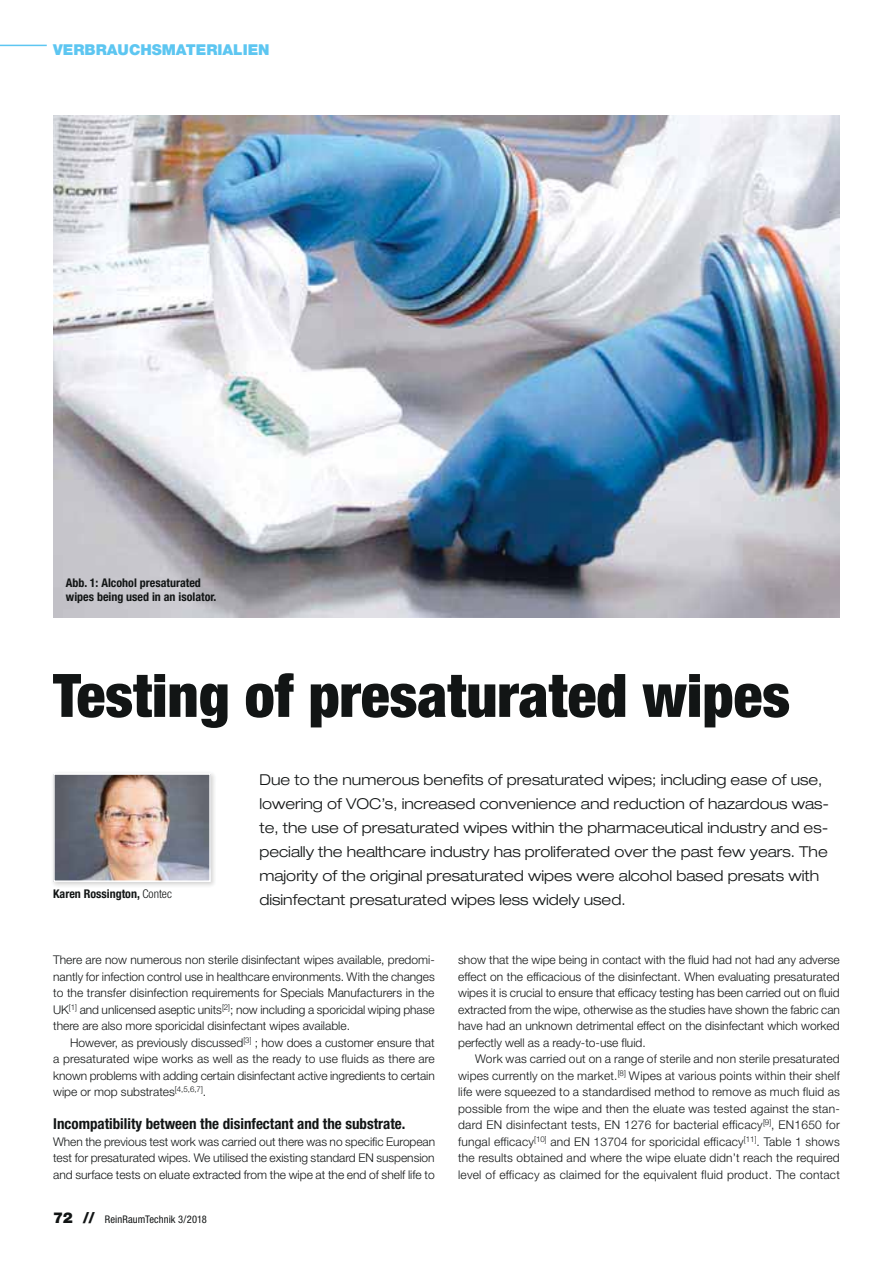
<style>
.page{position:relative;width:893px;height:1263px;background:#fff}
.page>*{position:absolute;margin:0;border:0;box-sizing:border-box;transform-origin:0 0}
.t1{font:900 condensed 60px "Helvetica Neue LT Std";color:#121515}
.t2{font:300 expanded 15px/24px "Helvetica Neue LT Std";color:#121515}
.t3{font:700 condensed 15px "Helvetica Neue LT Std";color:#121515}
.t4{font:900 15px "Helvetica Neue LT Std";color:#5dc6f1}
.t5{font:300 12px/16.5px "Helvetica Neue LT Std";color:#121515;text-align:justify}
.t6{font:700 condensed 12px/13.5px "Helvetica Neue LT Std";color:#121515}
.t7{font:condensed 10.5px "Helvetica Neue LT Std";letter-spacing:.01em;color:#121515}
.s1{font-weight:300}
.s2{font-weight:900;font-stretch:normal;font-size:15px}
</style>
<div class="page">
<img style="left:53px;top:115px;width:787px;height:503px">
<img style="left:56px;top:776px;width:152px;height:103px">
<div style="left:53px;top:773px;width:158px;height:109px;border:2px solid #fff"></div>
<hr style="left:0;top:45px;width:47px;height:1px;background:#5dc6f1">
<p class="t4" style="left:53px;top:45px;width:218px">VERBRAUCHSMATERIALIEN</p>
<p class="t6" style="left:66px;top:578px;width:152px">Abb. 1: Alcohol presaturated wipes being used in an isolator.</p>
<h1 class="t1" style="left:53px;top:674px;width:738px">Testing of presaturated wipes</h1>
<p class="t6" style="left:53px;top:889px;width:120px">Karen Rossington, <span class="s1">Contec</span></p>
<p class="t2" style="left:259px;top:769px;width:571px">Due to the numerous benefits of presaturated wipes; including ease of use, lowering of VOC’s, increased convenience and reduction of hazardous was&shy;te, the use of presaturated wipes within the pharmaceutical industry and es&shy;pecially the healthcare industry has proliferated over the past few years. The majority of the original presaturated wipes were alcohol based presats with disinfectant presaturated wipes less widely used.</p>
<p class="t5" style="left:53px;top:953px;width:383px">There are now numerous non sterile disinfectant wipes available, predomi&shy;nantly for infection control use in healthcare environments. With the changes to the transfer disinfection requirements for Specials Manufacturers in the UK<sup>[1]</sup> and unlicensed aseptic units<sup>[2]</sup>; now including a sporicidal wiping phase there are also more sporicidal disinfectant wipes available.</p>
<p class="t5" style="left:53px;top:1036px;width:383px;text-indent:17px">However, as previously discussed<sup>[3]</sup> ; how does a customer ensure that a presaturated wipe works as well as the ready to use fluids as there are known problems with adding certain disinfectant active ingredients to certain wipe or mop substrates<sup>[4,5,6,7]</sup>.</p>
<p class="t3" style="left:53px;top:1119px;width:354px">Incompatibility between the disinfectant and the substrate.</p>
<p class="t5" style="left:53px;top:1135px;width:383px">When the previous test work was carried out there was no specific European test for presaturated wipes. We utilised the existing standard EN suspension and surface tests on eluate extracted from the wipe at the end of shelf life to</p>
<p class="t7" style="left:53px;top:1215px;width:155px"><span class="s2">72 //</span> ReinRaumTechnik 3/2018</p>
<p class="t5" style="left:458px;top:953px;width:383px">show that the wipe being in contact with the fluid had not had any adverse effect on the efficacious of the disinfectant. When evaluating presaturated wipes it is crucial to ensure that efficacy testing has been carried out on fluid extracted from the wipe, otherwise as the studies have shown the fabric can have had an unknown detrimental effect on the disinfectant which worked perfectly well as a ready-to-use fluid.</p>
<p class="t5" style="left:458px;top:1052px;width:383px;text-indent:17px">Work was carried out on a range of sterile and non sterile presaturated wipes currently on the market.<sup>[8]</sup> Wipes at various points within their shelf life were squeezed to a standardised method to remove as much fluid as possible from the wipe and then the eluate was tested against the stan&shy;dard EN disinfectant tests, EN 1276 for bacterial efficacy<sup>[9]</sup>, EN1650 for fungal efficacy<sup>[10]</sup> and EN 13704 for sporicidal efficacy<sup>[11]</sup>. Table 1 shows the results obtained and where the wipe eluate didn’t reach the required level of efficacy as claimed for the equivalent fluid product. The contact</p>
</div>
